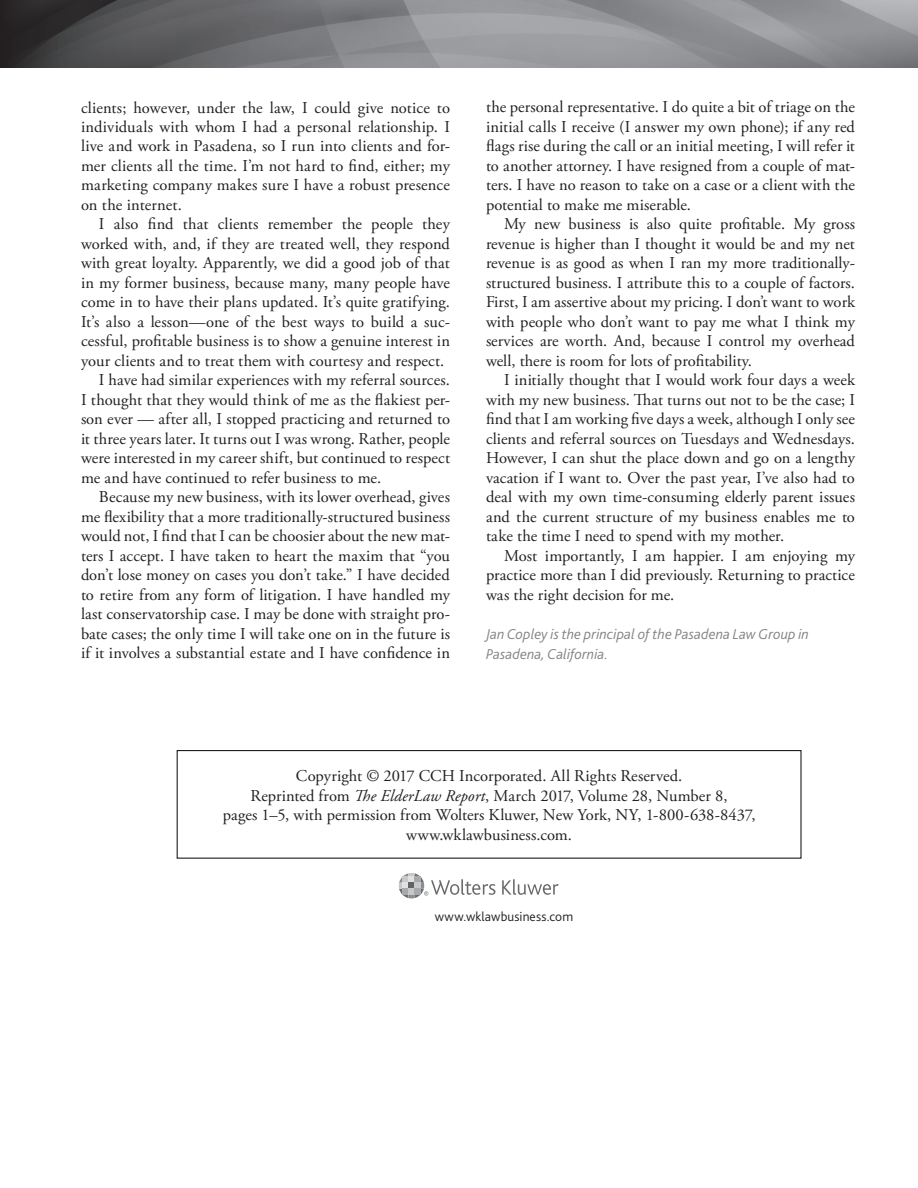
<style>
.page{position:relative;width:918px;height:1188px;background:#fff}
.page>*{position:absolute;margin:0;border:0;box-sizing:border-box;transform-origin:0 0}
.t1{font:16.5px/19.5px "Adobe Garamond Pro";color:#231f20;text-align:justify}
.t2{font:italic 300 15px/19.5px "Bliss 2";color:#808285}
.t3{font:300 13.5px "Bliss 2";letter-spacing:.01em;color:#231f20}
.s1{font-style:italic}
</style>
<div class="page">
<img style="left:0;top:0;width:918px;height:68px">
<svg style="left:502px;top:879px;width:57px;height:16px"></svg>
<svg style="left:399px;top:873px;width:96px;height:25px"></svg>
<div style="left:177px;top:750px;width:625px;height:109px;border:1px solid #231f20"></div>
<p class="t1" style="left:81px;top:99px;width:371px">clients; however, under the law, I could give notice to individuals with whom I had a personal relationship. I live and work in Pasadena, so I run into clients and for&shy;mer clients all the time. I’m not hard to find, either; my marketing company makes sure I have a robust presence on the internet.</p>
<p class="t1" style="left:99px;top:216px;width:352px">I also find that clients remember the people they</p>
<p class="t1" style="left:81px;top:235px;width:370px">worked with, and, if they are treated well, they respond</p>
<p class="t1" style="left:81px;top:255px;width:370px">with great loyalty. Apparently, we did a good job of that</p>
<p class="t1" style="left:81px;top:274px;width:371px">in my former business, because many, many people have</p>
<p class="t1" style="left:81px;top:294px;width:371px">come in to have their plans updated. It’s quite gratifying.</p>
<p class="t1" style="left:81px;top:313px;width:371px">It’s also a lesson—one of the best ways to build a suc-</p>
<p class="t1" style="left:81px;top:333px;width:371px">cessful, profitable business is to show a genuine interest in</p>
<p class="t1" style="left:81px;top:352px;width:365px">your clients and to treat them with courtesy and respect.</p>
<p class="t1" style="left:99px;top:372px;width:352px">I have had similar experiences with my referral sources.</p>
<p class="t1" style="left:81px;top:391px;width:371px">I thought that they would think of me as the flakiest per-</p>
<p class="t1" style="left:81px;top:411px;width:371px">son ever — after all, I stopped practicing and returned to</p>
<p class="t1" style="left:81px;top:430px;width:371px">it three years later. It turns out I was wrong. Rather, people</p>
<p class="t1" style="left:81px;top:450px;width:371px">were interested in my career shift, but continued to respect</p>
<p class="t1" style="left:81px;top:469px;width:302px">me and have continued to refer business to me.</p>
<p class="t1" style="left:99px;top:489px;width:353px">Because my new business, with its lower overhead, gives</p>
<p class="t1" style="left:81px;top:508px;width:371px">me flexibility that a more traditionally-structured business</p>
<p class="t1" style="left:81px;top:528px;width:370px">would not, I find that I can be choosier about the new mat-</p>
<p class="t1" style="left:81px;top:547px;width:371px">ters I accept. I have taken to heart the maxim that “you</p>
<p class="t1" style="left:81px;top:567px;width:370px">don’t lose money on cases you don’t take.” I have decided</p>
<p class="t1" style="left:81px;top:586px;width:371px">to retire from any form of litigation. I have handled my</p>
<p class="t1" style="left:81px;top:606px;width:370px">last conservatorship case. I may be done with straight pro-</p>
<p class="t1" style="left:81px;top:625px;width:371px">bate cases; the only time I will take one on in the future is</p>
<p class="t1" style="left:81px;top:645px;width:371px">if it involves a substantial estate and I have confidence in</p>
<p class="t1" style="left:486px;top:99px;width:371px">the personal representative. I do quite a bit of triage on the initial calls I receive (I answer my own phone); if any red flags rise during the call or an initial meeting, I will refer it to another attorney. I have resigned from a couple of mat&shy;ters. I have no reason to take on a case or a client with the potential to make me miserable.</p>
<p class="t1" style="left:486px;top:216px;width:371px;text-indent:18px">My new business is also quite profitable. My gross revenue is higher than I thought it would be and my net revenue is as good as when I ran my more traditionally&shy;structured business. I attribute this to a couple of factors.<br>First, I am assertive about my pricing. I don’t want to work with people who don’t want to pay me what I think my services are worth. And, because I control my overhead well, there is room for lots of profitability.</p>
<p class="t1" style="left:486px;top:372px;width:371px;text-indent:18px">I initially thought that I would work four days a week with my new business. That turns out not to be the case; I find that I am working five days a week, although I only see clients and referral sources on Tuesdays and Wednesdays.<br>However, I can shut the place down and go on a lengthy vacation if I want to. Over the past year, I’ve also had to deal with my own time-consuming elderly parent issues and the current structure of my business enables me to take the time I need to spend with my mother.</p>
<p class="t1" style="left:486px;top:547px;width:371px;text-indent:18px">Most importantly, I am happier. I am enjoying my practice more than I did previously. Returning to practice was the right decision for me.</p>
<p class="t2" style="left:486px;top:626px;width:324px">Jan Copley is the principal of the Pasadena Law Group in<br>Pasadena, California.</p>
<p class="t1" style="left:223px;top:768px;width:534px;text-align:center">Copyright © 2017 CCH Incorporated. All Rights Reserved.<br>Reprinted from <span class="s1">The ElderLaw Report</span>, March 2017, Volume 28, Number 8,<br>pages 1–5, with permission from Wolters Kluwer, New York, NY, 1-800-638-8437, www.wklawbusiness.com.</p>
<p class="t3" style="left:435px;top:912px;width:140px">www.wklawbusiness.com</p>
</div>
